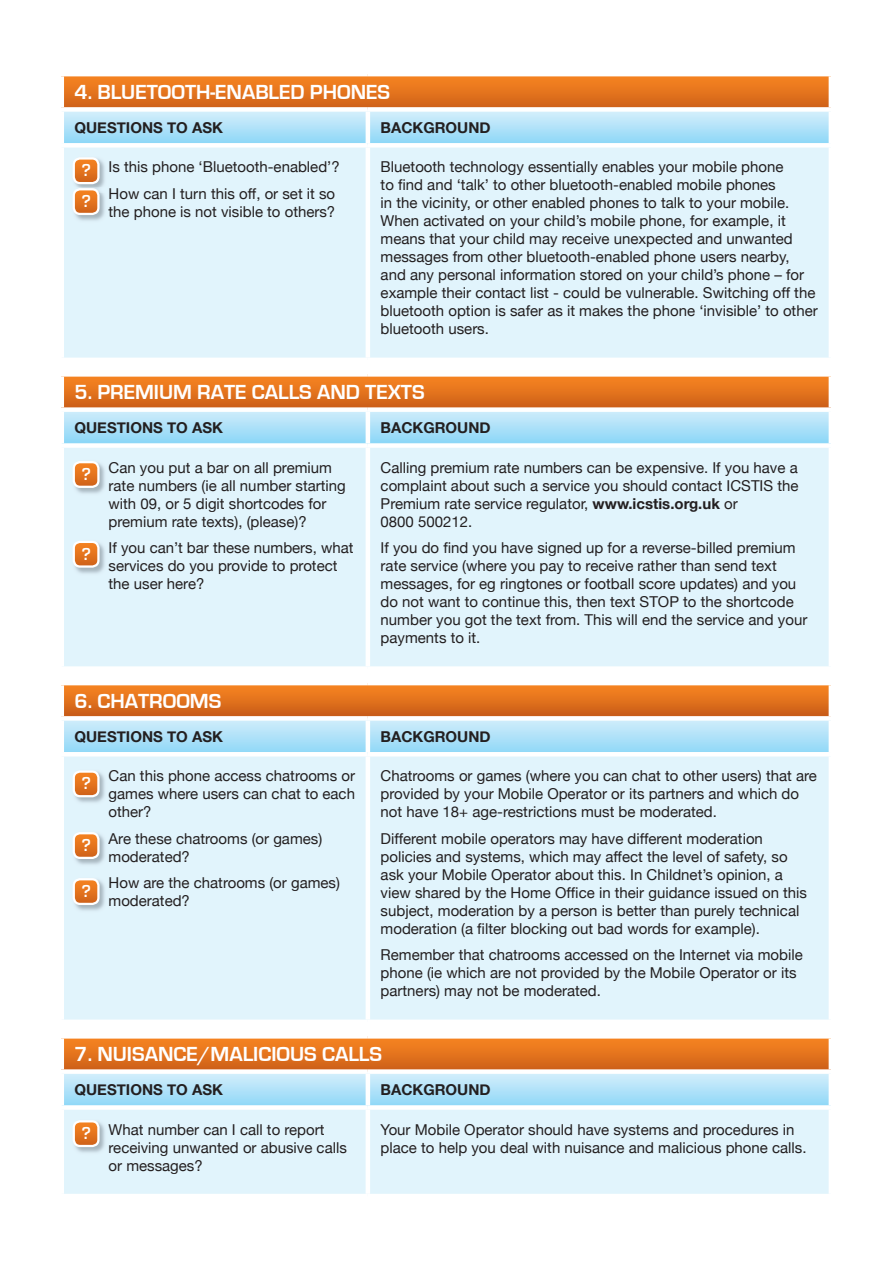
<style>
.page{position:relative;width:893px;height:1263px;background:#fff}
.page>*{position:absolute;margin:0;border:0;box-sizing:border-box;transform-origin:0 0}
.t1{font:700 21px "Eurostile";color:#fff}
.t2{font:700 18px/30.9px "Eurostile";color:#fff}
.t3{font:15px/18px "Helvetica Neue";color:#231f20}
.t4{font:700 15px "Helvetica Neue";color:#231f20}
.s1{font-weight:700}
</style>
<div class="page">
<svg style="left:64px;top:76px;width:765px;height:31px;background:#e47520"></svg>
<svg style="left:64px;top:112px;width:765px;height:31px;background:#b1e2f9"></svg>
<div style="left:64px;top:148px;width:302px;height:1046px;background:#e1f4fc"></div>
<div style="left:370px;top:148px;width:459px;height:1046px;background:#e1f4fc"></div>
<svg style="left:64px;top:377px;width:765px;height:30px;background:#e2721c"></svg>
<svg style="left:64px;top:412px;width:765px;height:31px;background:#ace1f8"></svg>
<svg style="left:64px;top:685px;width:765px;height:31px;background:#e0721f"></svg>
<svg style="left:64px;top:721px;width:765px;height:31px;background:#afe2f9"></svg>
<svg style="left:64px;top:1038px;width:765px;height:31px;background:#e37521"></svg>
<svg style="left:64px;top:1074px;width:765px;height:31px;background:#b1e2f9"></svg>
<hr style="left:366px;top:112px;width:4px;height:31px;background:#fff">
<hr style="left:60px;top:358px;width:308px;height:4px;background:#fff">
<hr style="left:368px;top:358px;width:465px;height:4px;background:#fff">
<div style="left:60px;top:372px;width:308px;height:5px;background:#fff"></div>
<div style="left:368px;top:372px;width:465px;height:5px;background:#fff"></div>
<div style="left:60px;top:407px;width:308px;height:5px;background:#fff"></div>
<div style="left:368px;top:407px;width:465px;height:5px;background:#fff"></div>
<hr style="left:366px;top:412px;width:4px;height:31px;background:#fff">
<div style="left:60px;top:443px;width:308px;height:5px;background:#fff"></div>
<div style="left:368px;top:443px;width:465px;height:5px;background:#fff"></div>
<div style="left:60px;top:666px;width:308px;height:5px;background:#fff"></div>
<div style="left:368px;top:666px;width:465px;height:5px;background:#fff"></div>
<hr style="left:60px;top:681px;width:308px;height:4px;background:#fff">
<hr style="left:368px;top:681px;width:465px;height:4px;background:#fff">
<div style="left:60px;top:716px;width:308px;height:5px;background:#fff"></div>
<div style="left:368px;top:716px;width:465px;height:5px;background:#fff"></div>
<hr style="left:366px;top:721px;width:4px;height:31px;background:#fff">
<hr style="left:60px;top:752px;width:308px;height:4px;background:#fff">
<hr style="left:368px;top:752px;width:465px;height:4px;background:#fff">
<div style="left:60px;top:1019px;width:308px;height:5px;background:#fff"></div>
<div style="left:368px;top:1019px;width:465px;height:5px;background:#fff"></div>
<hr style="left:60px;top:1034px;width:308px;height:4px;background:#fff">
<hr style="left:368px;top:1034px;width:465px;height:4px;background:#fff">
<div style="left:60px;top:1069px;width:308px;height:5px;background:#fff"></div>
<div style="left:368px;top:1069px;width:465px;height:5px;background:#fff"></div>
<hr style="left:366px;top:1074px;width:4px;height:31px;background:#fff">
<div style="left:60px;top:1105px;width:308px;height:5px;background:#fff"></div>
<div style="left:368px;top:1105px;width:465px;height:5px;background:#fff"></div>
<img style="left:72px;top:156px;width:36px;height:31px">
<svg style="left:74px;top:158px;width:24px;height:25px"></svg>
<div style="left:73px;top:157px;width:27px;height:27px;border:2px solid #fff;border-radius:6px"></div>
<img style="left:72px;top:192px;width:36px;height:31px">
<img style="left:72px;top:187px;width:36px;height:5px">
<svg style="left:74px;top:189px;width:24px;height:25px"></svg>
<div style="left:73px;top:188px;width:27px;height:27px;border:2px solid #fff;border-radius:6px"></div>
<img style="left:72px;top:831px;width:36px;height:36px">
<svg style="left:74px;top:833px;width:24px;height:25px"></svg>
<div style="left:73px;top:832px;width:27px;height:27px;border:2px solid #fff;border-radius:6px"></div>
<img style="left:72px;top:769px;width:36px;height:36px">
<svg style="left:74px;top:771px;width:24px;height:25px"></svg>
<div style="left:73px;top:770px;width:27px;height:27px;border:2px solid #fff;border-radius:6px"></div>
<img style="left:72px;top:1119px;width:36px;height:36px">
<svg style="left:74px;top:1121px;width:24px;height:25px"></svg>
<div style="left:73px;top:1120px;width:27px;height:27px;border:2px solid #fff;border-radius:6px"></div>
<img style="left:72px;top:460px;width:36px;height:36px">
<svg style="left:74px;top:462px;width:24px;height:25px"></svg>
<div style="left:73px;top:461px;width:27px;height:27px;border:2px solid #fff;border-radius:6px"></div>
<img style="left:72px;top:540px;width:36px;height:36px">
<svg style="left:74px;top:542px;width:24px;height:24px"></svg>
<div style="left:73px;top:541px;width:27px;height:27px;border:2px solid #fff;border-radius:6px"></div>
<img style="left:72px;top:877px;width:36px;height:36px">
<svg style="left:74px;top:879px;width:24px;height:25px"></svg>
<div style="left:73px;top:878px;width:27px;height:27px;border:2px solid #fff;border-radius:6px"></div>
<h1 class="t1" style="left:75px;top:80px;width:317px">4. BLUETOOTH-ENABLED PHONES</h1>
<p class="t4" style="left:75px;top:118px;width:150px">QUESTIONS TO ASK</p>
<p class="t4" style="left:381px;top:118px;width:112px">BACKGROUND</p>
<p class="t3" style="left:109px;top:154px;width:233px;line-height:26.5px">Is this phone ‘Bluetooth-enabled’?<br>How can I turn this off, or set it so</p>
<p class="t3" style="left:109px;top:202px;width:228px">the phone is not visible to others?</p>
<p class="t3" style="left:381px;top:158px;width:439px">Bluetooth technology essentially enables your mobile phone<br>to find and ‘talk’ to other bluetooth-enabled mobile phones<br>in the vicinity, or other enabled phones to talk to your mobile.<br>When activated on your child’s mobile phone, for example, it means that your child may receive unexpected and unwanted messages from other bluetooth-enabled phone users nearby, and any personal information stored on your child’s phone – for example their contact list - could be vulnerable. Switching off the bluetooth option is safer as it makes the phone ‘invisible’ to other bluetooth users.</p>
<p class="t2" style="left:82px;top:155px;width:11px">? ?</p>
<h1 class="t1" style="left:75px;top:381px;width:352px">5. PREMIUM RATE CALLS AND TEXTS</h1>
<p class="t4" style="left:75px;top:418px;width:150px">QUESTIONS TO ASK</p>
<p class="t4" style="left:381px;top:418px;width:112px">BACKGROUND</p>
<p class="t3" style="left:109px;top:458px;width:239px">Can you put a bar on all premium rate numbers (ie all number starting with 09, or 5 digit shortcodes for premium rate texts), (please)?</p>
<p class="t3" style="left:109px;top:538px;width:247px">If you can’t bar these numbers, what services do you provide to protect the user here?</p>
<p class="t3" style="left:381px;top:458px;width:419px">Calling premium rate numbers can be expensive. If you have a complaint about such a service you should contact ICSTIS the Premium rate service regulator, <span class="s1">www.icstis.org.uk</span> or<br>0800 500212.</p>
<p class="t3" style="left:381px;top:538px;width:428px">If you do find you have signed up for a reverse-billed premium rate service (where you pay to receive rather than send text messages, for eg ringtones or football score updates) and you do not want to continue this, then text STOP to the shortcode number you got the text from. This will end the service and your payments to it.</p>
<p class="t2" style="left:82px;top:459px;width:11px">?</p>
<p class="t2" style="left:82px;top:538px;width:11px">?</p>
<h1 class="t1" style="left:75px;top:689px;width:148px">6. CHATROOMS</h1>
<p class="t4" style="left:75px;top:727px;width:150px">QUESTIONS TO ASK</p>
<p class="t4" style="left:381px;top:727px;width:112px">BACKGROUND</p>
<p class="t3" style="left:109px;top:767px;width:248px;text-align:justify">Can this phone access chatrooms or games where users can chat to each other?</p>
<p class="t3" style="left:109px;top:829px;width:215px">Are these chatrooms (or games) moderated?</p>
<p class="t3" style="left:109px;top:874px;width:233px">How are the chatrooms (or games) moderated?</p>
<p class="t3" style="left:381px;top:767px;width:438px">Chatrooms or games (where you can chat to other users) that are provided by your Mobile Operator or its partners and which do not have 18+ age-restrictions must be moderated.</p>
<p class="t3" style="left:381px;top:829px;width:428px">Different mobile operators may have different moderation policies and systems, which may affect the level of safety, so ask your Mobile Operator about this. In Childnet’s opinion, a view shared by the Home Office in their guidance issued on this subject, moderation by a person is better than purely technical moderation (a filter blocking out bad words for example).</p>
<p class="t3" style="left:381px;top:946px;width:424px">Remember that chatrooms accessed on the Internet via mobile phone (ie which are not provided by the Mobile Operator or its partners) may not be moderated.</p>
<p class="t2" style="left:82px;top:768px;width:11px">?</p>
<p class="t2" style="left:82px;top:830px;width:11px">?</p>
<p class="t2" style="left:82px;top:876px;width:11px">?</p>
<h1 class="t1" style="left:75px;top:1042px;width:309px">7. NUISANCE/MALICIOUS CALLS</h1>
<p class="t4" style="left:75px;top:1080px;width:150px">QUESTIONS TO ASK</p>
<p class="t4" style="left:381px;top:1080px;width:112px">BACKGROUND</p>
<p class="t3" style="left:109px;top:1120px;width:240px">What number can I call to report receiving unwanted or abusive calls or messages?</p>
<p class="t3" style="left:381px;top:1120px;width:427px">Your Mobile Operator should have systems and procedures in place to help you deal with nuisance and malicious phone calls.</p>
<p class="t2" style="left:82px;top:1118px;width:11px">?</p>
</div>
